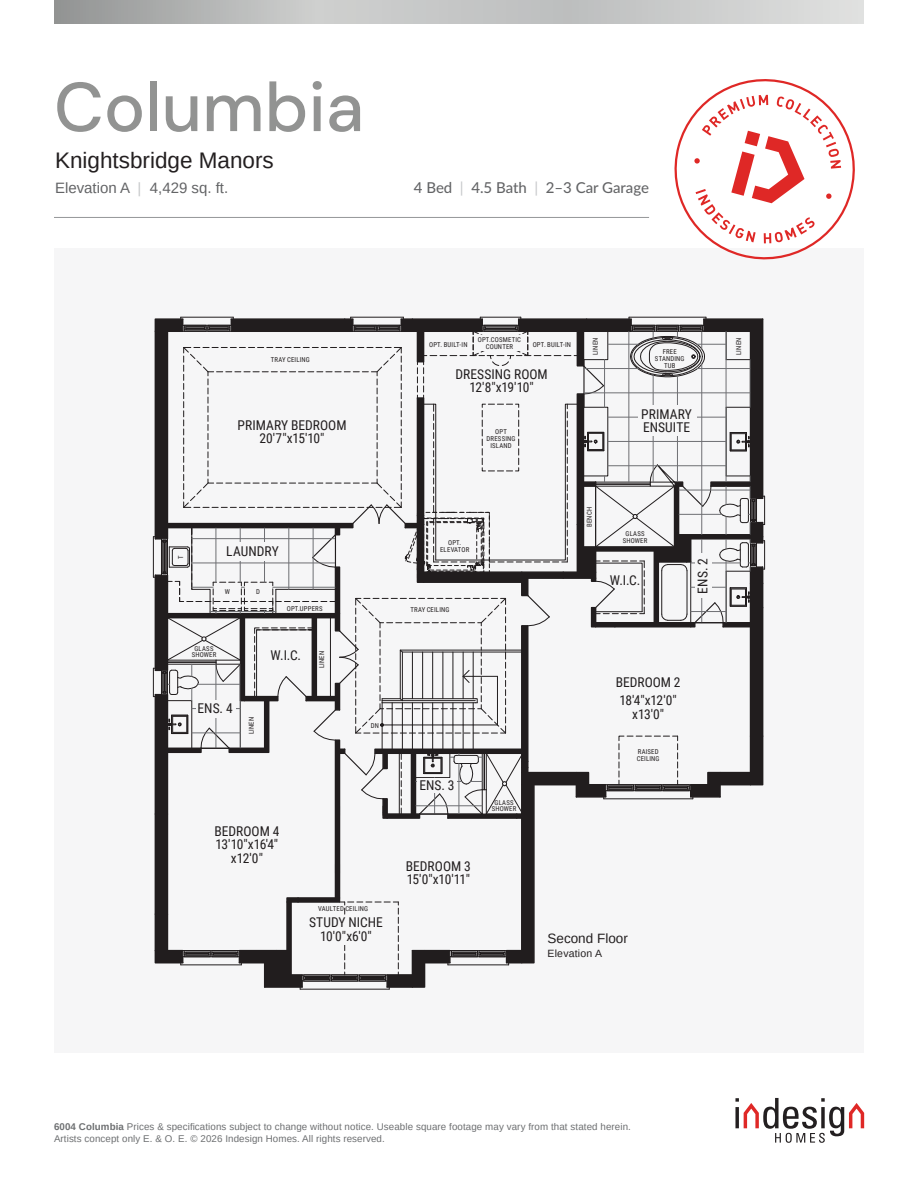
<style>
.page{position:relative;width:918px;height:1188px;background:#fff}
.page>*{position:absolute;margin:0;border:0;box-sizing:border-box;transform-origin:0 0}
.t1{font:500 69px "DM Sans";color:#929392}
.t2{font:22.5px "Arimo";color:#231f20}
.t3{font:500 15px "Lato";color:#636466}
.t4{font:15px "Arimo";color:#636466}
.t5{font:13.5px/13.5px "Roboto Condensed";color:#231f20;text-align:center}
.t6{font:13.5px/13.5px "Roboto Condensed";letter-spacing:-.045em;color:#231f20;text-align:center}
.t7{font:13.5px "Arimo";color:#231f20}
.t8{font:10.5px "Arimo";letter-spacing:.02em;color:#231f20}
.t9{font:9.75px/12px "Arimo";letter-spacing:.01em;color:#6d6f71}
.t10{font:6.75px/6.8px "Roboto Condensed";letter-spacing:.025em;color:#231f20;text-align:center}
.s1{color:#c7c9cb}
.s2{font-weight:700}
</style>
<div class="page">
<svg style="left:735px;top:1098px;width:129px;height:45px"></svg>
<svg style="left:54px;top:0;width:810px;height:24px;background:#c1c3c2"></svg>
<hr style="left:54px;top:217px;width:595px;height:1px;background:#949698">
<div style="left:54px;top:248px;width:810px;height:805px;background:#f6f6f7"></div>
<hr style="left:300px;top:989px;width:89px;height:1px;background:#231f20">
<svg style="left:153px;top:317px;width:612px;height:672px"></svg>
<svg style="left:405px;top:394px;width:358px;height:233px"></svg>
<div style="left:196px;top:700px;width:39px;height:17px;background:#f6f6f7"></div>
<div style="left:418px;top:779px;width:39px;height:14px;background:#f6f6f7"></div>
<div style="left:223px;top:542px;width:64px;height:18px;background:#f6f6f7"></div>
<div style="left:695px;top:553px;width:17px;height:44px;background:#f6f6f7"></div>
<div style="left:638px;top:405px;width:58px;height:31px;background:#f6f6f7"></div>
<div style="left:475px;top:335px;width:48px;height:16px;background:#f6f6f7"></div>
<div style="left:309px;top:915px;width:82px;height:30px;background:#f6f6f7"></div>
<svg style="left:674px;top:79px;width:181px;height:181px"></svg>
<p class="t1" style="left:54px;top:64px;width:312px">Columbia</p>
<h2 class="t2" style="left:55px;top:146px;width:220px">Knightsbridge Manors</h2>
<p class="t4" style="left:55px;top:178px;width:175px">Elevation A <span class="s1">|</span> 4,429 sq. ft.</p>
<p class="t3" style="left:414px;top:177px;width:237px">4 Bed <span class="s1">|</span> 4.5 Bath <span class="s1">|</span> 2–3 Car Garage</p>
<p class="t10" style="left:271px;top:356px;width:41px">TRAY CEILING</p>
<h3 class="t5" style="left:238px;top:418px;width:111px">PRIMARY BEDROOM</h3>
<h3 class="t5" style="left:260px;top:431px;width:67px">20'7"x15'10"</h3>
<p class="t10" style="left:177px;top:559px;width:5px;rotate:-90deg">T</p>
<h3 class="t5" style="left:226px;top:544px;width:54px">LAUNDRY</h3>
<p class="t10" style="left:225px;top:588px;width:7px">W</p>
<p class="t10" style="left:256px;top:588px;width:5px">D</p>
<p class="t10" style="left:287px;top:605px;width:37px">OPT.UPPERS</p>
<p class="t10" style="left:192px;top:645px;width:26px">GLASS<br>SHOWER</p>
<h3 class="t5" style="left:271px;top:648px;width:32px">W.I.C.</h3>
<p class="t10" style="left:318px;top:668px;width:19px;rotate:-90deg">LINEN</p>
<h3 class="t5" style="left:198px;top:701px;width:37px">ENS. 4</h3>
<p class="t10" style="left:248px;top:734px;width:19px;rotate:-90deg">LINEN</p>
<p class="t10" style="left:371px;top:722px;width:10px">DN</p>
<h3 class="t5" style="left:214px;top:824px;width:66px">BEDROOM 4</h3>
<h3 class="t6" style="left:216px;top:837px;width:64px">13'10"x16'4" x12'0"</h3>
<p class="t10" style="left:318px;top:905px;width:51px">VAULTED CEILING</p>
<h3 class="t5" style="left:309px;top:915px;width:75px">STUDY NICHE</h3>
<h3 class="t5" style="left:320px;top:929px;width:53px">10'0"x6'0"</h3>
<p class="t10" style="left:478px;top:336px;width:45px">OPT.COSMETIC<br>COUNTER</p>
<p class="t10" style="left:429px;top:341px;width:40px">OPT. BUILT-IN</p>
<p class="t10" style="left:533px;top:341px;width:40px">OPT. BUILT-IN</p>
<h3 class="t5" style="left:455px;top:367px;width:94px">DRESSING ROOM</h3>
<h3 class="t5" style="left:469px;top:380px;width:66px">12'8"x19'10"</h3>
<p class="t10" style="left:487px;top:428px;width:30px">OPT<br>DRESSING<br>ISLAND</p>
<p class="t10" style="left:592px;top:355px;width:19px;rotate:-90deg">LINEN</p>
<p class="t10" style="left:663px;top:348px;width:16px">FREE</p>
<p class="t10" style="left:735px;top:355px;width:19px;rotate:-90deg">LINEN</p>
<p class="t10" style="left:655px;top:355px;width:31px">STANDING<br>TUB</p>
<h3 class="t5" style="left:641px;top:407px;width:52px;text-align:left">PRIMARY<br>ENSUITE</h3>
<p class="t10" style="left:440px;top:539px;width:31px">OPT.<br>ELEVATOR</p>
<p class="t10" style="left:410px;top:606px;width:41px">TRAY CEILING</p>
<p class="t10" style="left:586px;top:527px;width:21px;rotate:-90deg">BENCH</p>
<p class="t10" style="left:623px;top:530px;width:26px">GLASS<br>SHOWER</p>
<h3 class="t5" style="left:610px;top:573px;width:32px">W.I.C.</h3>
<h3 class="t5" style="left:695px;top:594px;width:37px;rotate:-90deg">ENS. 2</h3>
<h3 class="t5" style="left:419px;top:778px;width:37px">ENS. 3</h3>
<h3 class="t5" style="left:406px;top:859px;width:66px">BEDROOM 3</h3>
<h3 class="t5" style="left:407px;top:872px;width:65px">15'0"x10'11"</h3>
<p class="t10" style="left:492px;top:799px;width:26px">GLASS<br>SHOWER</p>
<h3 class="t5" style="left:616px;top:675px;width:66px">BEDROOM 2</h3>
<h3 class="t5" style="left:620px;top:693px;width:59px">18'4"x12'0" x13'0"</h3>
<p class="t10" style="left:637px;top:748px;width:24px;text-align:left">RAISED<br>CEILING</p>
<p class="t7" style="left:548px;top:930px;width:82px">Second Floor</p>
<p class="t8" style="left:548px;top:947px;width:56px">Elevation A</p>
<p class="t9" style="left:54px;top:1120px;width:578px"><span class="s2">6004 Columbia</span> Prices &amp; specifications subject to change without notice. Useable square footage may vary from that stated herein.<br>Artists concept only E. &amp; O. E. © 2026 Indesign Homes. All rights reserved.</p>
</div>
